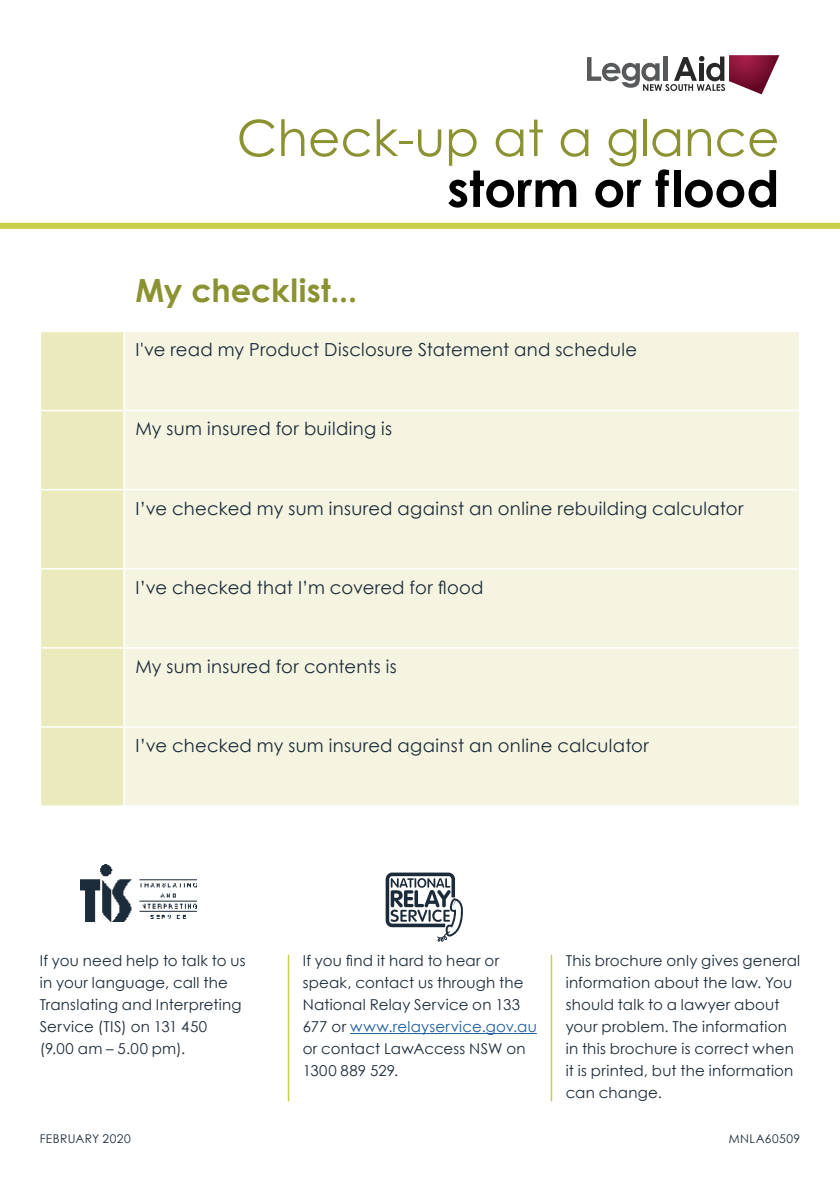
<style>
.page{position:relative;width:840px;height:1191px;background:#fff}
.page>*{position:absolute;margin:0;border:0;box-sizing:border-box;transform-origin:0 0}
.content_natural{font:50px "Century Gothic";color:#8b9231}
.TEXT{font:700 50px "Century Gothic";color:#000}
.H2{font:700 32px "Century Gothic";letter-spacing:.005em;color:#8b9231}
.t1{font:18px "Century Gothic";letter-spacing:.015em;color:#1c2b39}
.t2{font:15px/22px "Century Gothic";letter-spacing:.015em;color:#1c2b39}
.t3{font:12px "Century Gothic";letter-spacing:.04em;color:#1c2b39}
.s1{color:#215e9e}
</style>
<div class="page">
<svg style="left:587px;top:55px;width:192px;height:39px"></svg>
<div style="left:0;top:223px;width:839px;height:6px;background:#c9ce48"></div>
<svg style="left:385px;top:872px;width:78px;height:70px"></svg>
<div style="left:41px;top:332px;width:82px;height:473px;background:#eaeabd"></div>
<div style="left:125px;top:332px;width:673px;height:473px;background:#f4f4e0"></div>
<hr style="left:40px;top:410px;width:84px;height:1px;background:#fff">
<hr style="left:124px;top:410px;width:675px;height:1px;background:#fff">
<hr style="left:40px;top:489px;width:84px;height:1px;background:#fff">
<hr style="left:124px;top:489px;width:675px;height:1px;background:#fff">
<hr style="left:40px;top:568px;width:84px;height:1px;background:#fff">
<hr style="left:124px;top:568px;width:675px;height:1px;background:#fff">
<hr style="left:40px;top:647px;width:84px;height:1px;background:#fff">
<hr style="left:124px;top:647px;width:675px;height:1px;background:#fff">
<hr style="left:40px;top:726px;width:84px;height:1px;background:#fff">
<hr style="left:124px;top:726px;width:675px;height:1px;background:#fff">
<hr style="left:350px;top:1033px;width:186px;height:1px;background:#215e9e">
<hr style="left:287px;top:954px;width:2px;height:147px;background:#c9ce48">
<hr style="left:550px;top:954px;width:2px;height:147px;background:#c9ce48">
<img style="left:80px;top:865px;width:116px;height:56px">
<p class="content_natural" style="left:236px;top:107px;width:544px">Check-up at a glance</p>
<p class="TEXT" style="left:447px;top:157px;width:333px">storm or flood</p>
<h1 class="H2" style="left:135px;top:271px;width:223px">My checklist...</h1>
<p class="t1" style="left:135px;top:339px;width:503px">I've read my Product Disclosure Statement and schedule</p>
<p class="t1" style="left:135px;top:418px;width:258px">My sum insured for building is</p>
<p class="t1" style="left:135px;top:497px;width:609px">I’ve checked my sum insured against an online rebuilding calculator</p>
<p class="t1" style="left:135px;top:576px;width:349px">I’ve checked that I’m covered for flood</p>
<p class="t1" style="left:135px;top:655px;width:263px">My sum insured for contents is</p>
<p class="t1" style="left:135px;top:734px;width:514px">I’ve checked my sum insured against an online calculator</p>
<p class="t2" style="left:40px;top:949px;width:207px">If you need help to talk to us in your language, call the<br>Translating and Interpreting<br>Service (TIS) on 131 450<br>(9.00 am – 5.00 pm).</p>
<p class="t2" style="left:302px;top:949px;width:235px">If you find it hard to hear or speak, contact us through the<br>National Relay Service on 133<br>677 or <span class="s1">www.relayservice.gov.au </span>or contact LawAccess NSW on<br>1300 889 529.</p>
<p class="t2" style="left:565px;top:949px;width:236px">This brochure only gives general information about the law. You should talk to a lawyer about your problem. The information in this brochure is correct when it is printed, but the information can change.</p>
<p class="t3" style="left:40px;top:1131px;width:92px">FEBRUARY 2020</p>
<p class="t3" style="left:728px;top:1131px;width:73px">MNLA60509</p>
</div>
